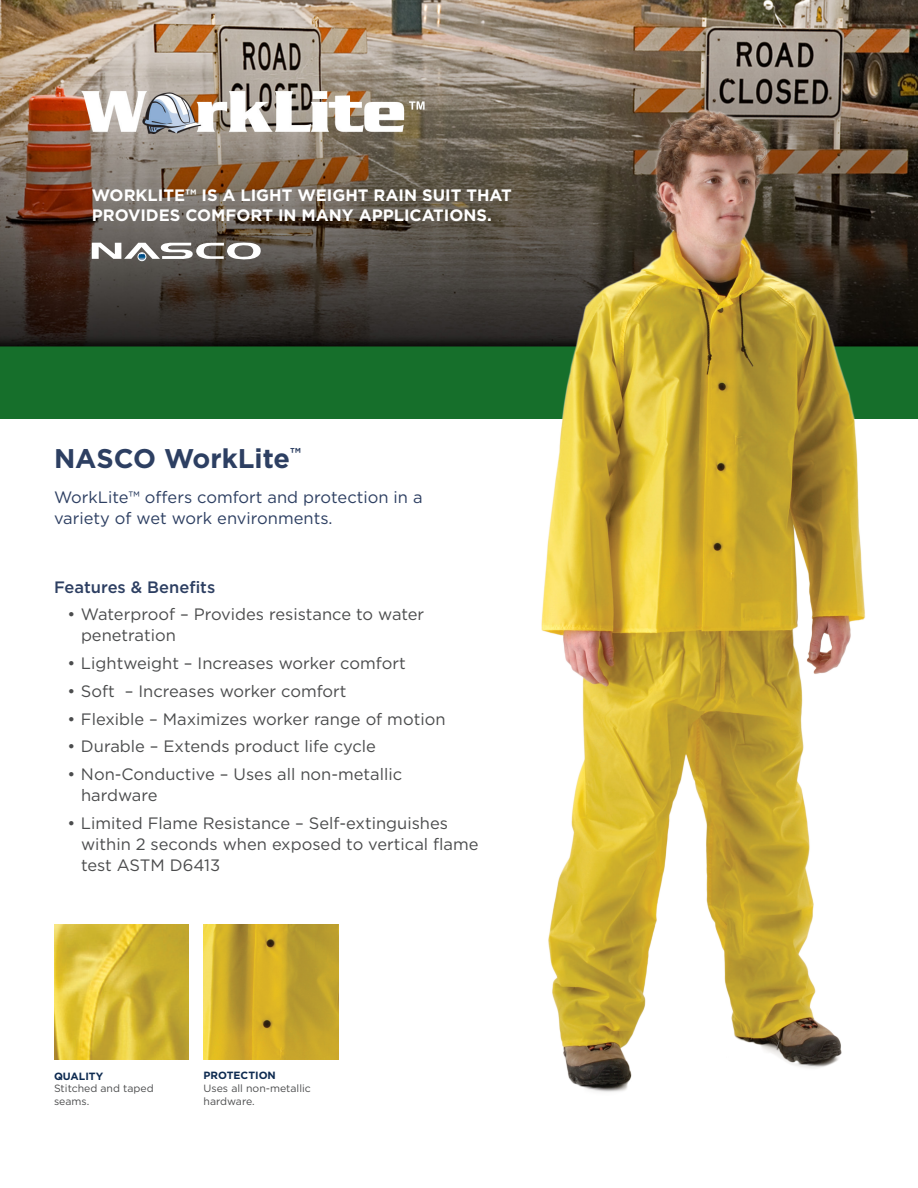
<style>
.page{position:relative;width:918px;height:1188px;background:#fff}
.page>*{position:absolute;margin:0;border:0;box-sizing:border-box;transform-origin:0 0}
.t1{font:700 27px "Gotham";color:#2d3f62}
.t2{font:16.5px/21px "Gotham";color:#4b4c4d}
.t3{font:700 16.5px/19.8px "Gotham";color:#fff}
.t4{font:16.5px/21px "Gotham";color:#2d3f62}
.t5{font:500 16.5px "Gotham";color:#2d3f62}
.t6{font:10.5px/12.6px "Gotham HTF";color:#4b4c4d}
.t7{font:700 10.5px "Gotham HTF";color:#0e2b51}
</style>
<div class="page">
<img style="left:0;top:0;width:918px;height:418px">
<svg style="left:92px;top:243px;width:169px;height:18px"></svg>
<img style="left:531px;top:91px;width:360px;height:1001px">
<img style="left:54px;top:924px;width:135px;height:135px">
<img style="left:204px;top:924px;width:135px;height:135px">
<p class="t3" style="left:92px;top:185px;width:422px">WORKLITE™ IS A LIGHT WEIGHT RAIN SUIT THAT<br>PROVIDES COMFORT IN MANY APPLICATIONS.</p>
<p class="t1" style="left:54px;top:441px;width:248px">NASCO WorkLite<sup>™</sup></p>
<p class="t4" style="left:54px;top:486px;width:370px">WorkLite™ offers comfort and protection in a variety of wet work environments.</p>
<p class="t5" style="left:54px;top:576px;width:163px">Features &amp; Benefits</p>
<p class="t2" style="left:81px;top:604px;width:345px;text-indent:-14px">• Waterproof – Provides resistance to water penetration</p>
<p class="t2" style="left:68px;top:652px;width:340px">• Lightweight – Increases worker comfort</p>
<p class="t2" style="left:68px;top:680px;width:281px">• Soft – Increases worker comfort</p>
<p class="t2" style="left:68px;top:708px;width:380px">• Flexible – Maximizes worker range of motion</p>
<p class="t2" style="left:68px;top:736px;width:310px">• Durable – Extends product life cycle</p>
<p class="t2" style="left:81px;top:763px;width:323px;text-indent:-14px">• Non-Conductive – Uses all non-metallic hardware</p>
<p class="t2" style="left:81px;top:812px;width:399px;text-indent:-14px">• Limited Flame Resistance – Self-extinguishes within 2 seconds when exposed to vertical flame test ASTM D6413</p>
<p class="t7" style="left:54px;top:1070px;width:51px">QUALITY</p>
<p class="t6" style="left:54px;top:1082px;width:101px">Stitched and taped seams.</p>
<p class="t7" style="left:204px;top:1070px;width:74px">PROTECTION</p>
<p class="t6" style="left:204px;top:1082px;width:109px">Uses all non-metallic hardware.</p>
</div>
